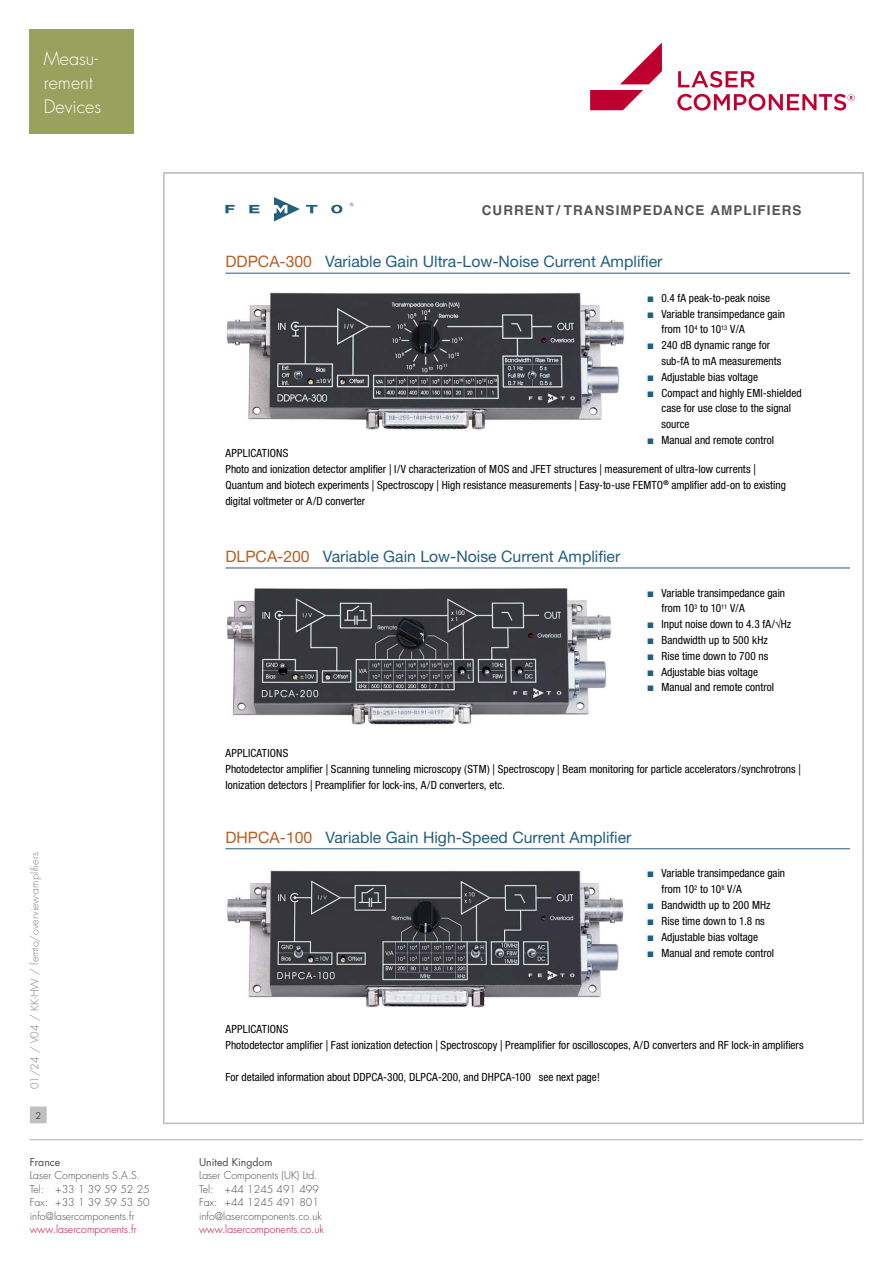
<style>
.page{position:relative;width:893px;height:1263px;background:#fff}
.page>*{position:absolute;margin:0;border:0;box-sizing:border-box;transform-origin:0 0}
.t1{font:300 18px/24px "Futura Std";color:#fff}
.t2{font:15.75px "Helvetica Neue";color:#225f7d}
.t3{font:700 13.5px "Helvetica";letter-spacing:.075em;color:#565656}
.t4{font:condensed 11.25px/15.8px "Helvetica Neue";color:#000}
.t5{font:300 10.5px/13.5px "Futura Std";color:#484848}
.t6{font:300 10.5px "Futura Std";color:#be0027}
.t7{font:300 10.5px "Futura Std";color:#7c7c7c}
.t8{font:10.5px "Futura Std";color:#484848}
.t9{font:300 9px "Futura Std";color:#000}
.s1{color:#b75e22}
.s2{font-stretch:normal}
</style>
<div class="page">
<hr style="left:30px;top:1139px;width:833px;height:1px;background:#c0c0c0">
<div style="left:31px;top:1107px;width:15px;height:16px;background:#c0c0c0"></div>
<div style="left:30px;top:1106px;width:17px;height:17px;border:1px solid #c0c0c0"></div>
<svg style="left:677px;top:71px;width:178px;height:40px"></svg>
<svg style="left:590px;top:43px;width:72px;height:67px"></svg>
<svg style="left:225px;top:205px;width:10px;height:8px"></svg>
<svg style="left:249px;top:205px;width:11px;height:8px"></svg>
<svg style="left:306px;top:205px;width:11px;height:8px"></svg>
<svg style="left:274px;top:197px;width:26px;height:24px"></svg>
<svg style="left:331px;top:205px;width:11px;height:8px"></svg>
<img style="left:225px;top:567px;width:400px;height:158px">
<img style="left:227px;top:870px;width:397px;height:138px">
<img style="left:226px;top:292px;width:399px;height:138px">
<hr style="left:225px;top:273px;width:624px;height:1px;background:#225f7d">
<hr style="left:225px;top:568px;width:624px;height:1px;background:#225f7d">
<hr style="left:225px;top:848px;width:624px;height:1px;background:#225f7d">
<div style="left:30px;top:30px;width:104px;height:104px;background:#98a25d"></div>
<h1 class="t1" style="left:44px;top:47px;width:59px">Measu&shy;rement<br>Devices</h1>
<p class="t7" style="left:28px;top:1089px;width:238px;rotate:-90deg">01/24 / V04 / KK-HW / femto/overview-amplifiers</p>
<p class="t9" style="left:35px;top:1110px;width:7px">2</p>
<p class="t8" style="left:30px;top:1155px;width:32px">France</p>
<p class="t5" style="left:30px;top:1169px;width:121px">Laser Components S.A.S.<br>Tel: +33 1 39 59 52 25<br>Fax: +33 1 39 59 53 50 info@lasercomponents.fr</p>
<p class="t6" style="left:30px;top:1223px;width:108px">www.lasercomponents.fr</p>
<p class="t3" style="left:482px;top:202px;width:321px">CURRENT / TRANSIMPEDANCE AMPLIFIERS</p>
<h2 class="t2" style="left:225px;top:252px;width:438px"><span class="s1">DDPCA-300</span> Variable Gain Ultra-Low-Noise Current Amplifier</h2>
<p class="t4" style="left:661px;top:290px;width:142px">0.4 fA peak-to-peak noise<br>Variable transimpedance gain from 10<sup>4</sup> to 10<sup>13</sup> V/A<br>240 dB dynamic range for<br>sub-fA to mA measurements<br>Adjustable bias voltage<br>Compact and highly EMI-shielded case for use close to the signal source<br>Manual and remote control</p>
<p class="t4" style="left:225px;top:445px;width:562px">APPLICATIONS<br>Photo and ionization detector amplifier <span class="s2">|</span> I/V characterization of MOS and JFET structures <span class="s2">|</span> measurement of ultra-low currents <span class="s2">| </span>Quantum and biotech experiments <span class="s2">|</span> Spectroscopy <span class="s2">|</span> High resistance measurements <span class="s2">|</span> Easy-to-use FEMTO<sup>®</sup> amplifier add-on to existing digital voltmeter or A/D converter</p>
<h2 class="t2" style="left:225px;top:547px;width:396px"><span class="s1">DLPCA-200</span> Variable Gain Low-Noise Current Amplifier</h2>
<p class="t4" style="left:661px;top:585px;width:131px">Variable transimpedance gain from 10<sup>3</sup> to 10<sup>11</sup> V/A<br>Input noise down to 4.3 fA/√Hz<br>Bandwidth up to 500 kHz<br>Rise time down to 700 ns<br>Adjustable bias voltage<br>Manual and remote control</p>
<p class="t4" style="left:225px;top:745px;width:577px">APPLICATIONS<br>Photodetector amplifier <span class="s2">|</span> Scanning tunneling microscopy (STM) <span class="s2">|</span> Spectroscopy <span class="s2">|</span> Beam monitoring for particle accelerators/synchrotrons <span class="s2">|<br></span>Ionization detectors <span class="s2">|</span> Preamplifier for lock-ins, A/D converters, etc.</p>
<h2 class="t2" style="left:225px;top:828px;width:408px"><span class="s1">DHPCA-100</span> Variable Gain High-Speed Current Amplifier</h2>
<p class="t4" style="left:661px;top:865px;width:125px">Variable transimpedance gain from 10<sup>2</sup> to 10<sup>8</sup> V/A<br>Bandwidth up to 200 MHz<br>Rise time down to 1.8 ns<br>Adjustable bias voltage<br>Manual and remote control</p>
<p class="t4" style="left:225px;top:1021px;width:580px">APPLICATIONS<br>Photodetector amplifier <span class="s2">|</span> Fast ionization detection <span class="s2">|</span> Spectroscopy <span class="s2">|</span> Preamplifier for oscilloscopes, A/D converters and RF lock-in amplifiers</p>
<p class="t4" style="left:225px;top:1069px;width:376px">For detailed information about DDPCA-300, DLPCA-200, and DHPCA-100 see next page!</p>
<p class="t8" style="left:199px;top:1155px;width:75px">United Kingdom</p>
<p class="t5" style="left:199px;top:1169px;width:124px">Laser Components (UK) Ltd.<br>Tel: +44 1245 491 499<br>Fax: +44 1245 491 801 info@lasercomponents.co.uk</p>
<p class="t6" style="left:199px;top:1223px;width:126px">www.lasercomponents.co.uk</p>
</div>
